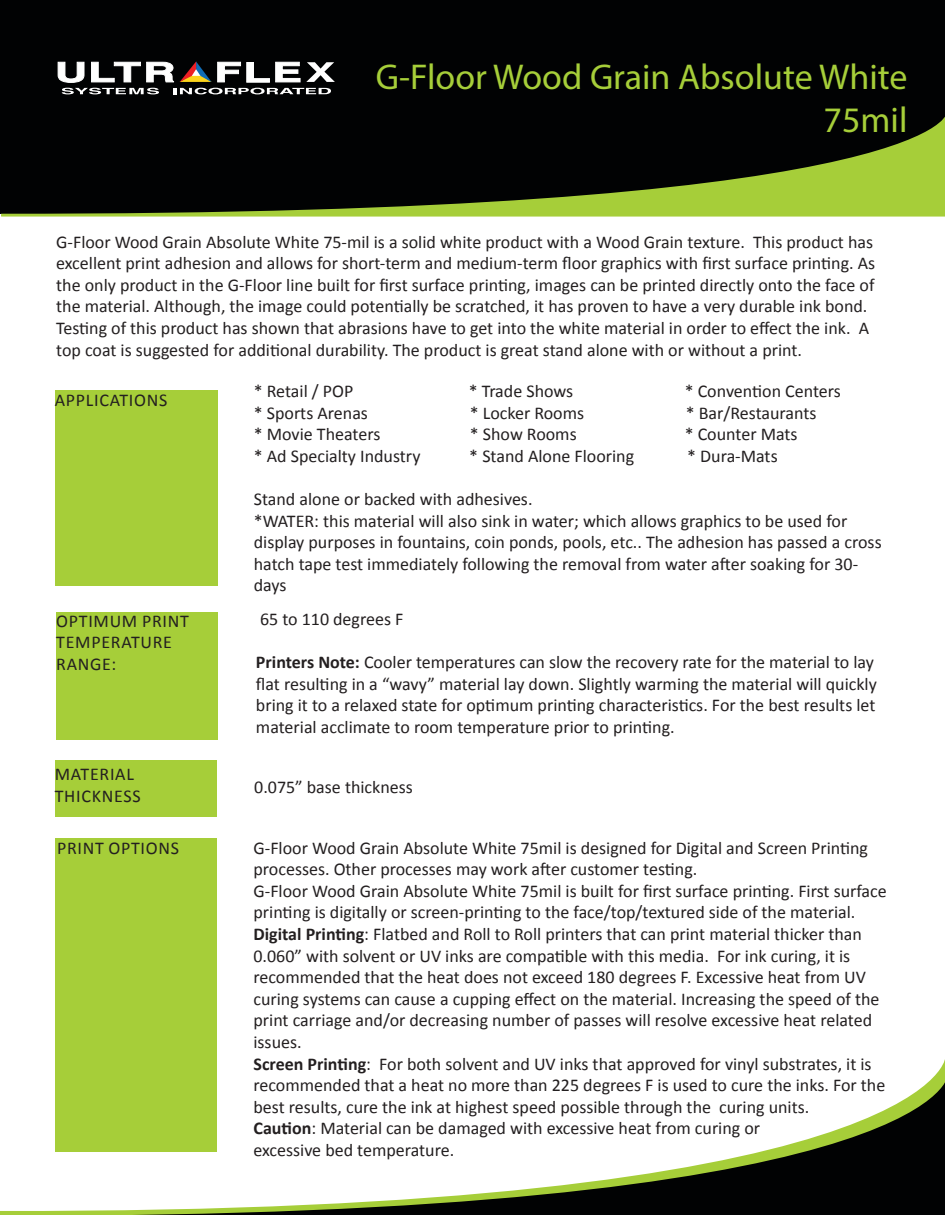
<style>
.page{position:relative;width:945px;height:1215px;background:#fff}
.page>*{position:absolute;margin:0;border:0;box-sizing:border-box;transform-origin:0 0}
.t1{font:36px/43.2px "Myriad Pro";color:#a6ce39;text-align:right}
.t2{font:18px/21.6px "Calibri";color:#231f20}
.t3{font:18px/21.6px "Calibri";letter-spacing:.04em;color:#231f20}
.s1{font-weight:700}
</style>
<div class="page">
<div style="left:56px;top:612px;width:162px;height:128px;background:#a6ce39"></div>
<div style="left:55px;top:760px;width:162px;height:57px;background:#a6ce39"></div>
<div style="left:55px;top:838px;width:162px;height:314px;background:#a6ce39"></div>
<div style="left:56px;top:390px;width:162px;height:195px;background:#a6ce39"></div>
<svg style="left:2px;top:1077px;width:943px;height:138px"></svg>
<div style="left:0;top:0;width:945px;height:214px;background:#010203"></div>
<svg style="left:1px;top:125px;width:944px;height:91px"></svg>
<svg style="left:57px;top:61px;width:278px;height:33px"></svg>
<p class="t1" style="left:376px;top:54px;width:533px">G-Floor Wood Grain Absolute White<br>75mil</p>
<p class="t2" style="left:56px;top:231px;width:820px">G-Floor Wood Grain Absolute White 75-mil is a solid white product with a Wood Grain texture. This product has excellent print adhesion and allows for short-term and medium-term floor graphics with first surface printing. As the only product in the G-Floor line built for first surface printing, images can be printed directly onto the face of the material. Although, the image could potentially be scratched, it has proven to have a very durable ink bond.<br>Testing of this product has shown that abrasions have to get into the white material in order to effect the ink. A top coat is suggested for additional durability. The product is great stand alone with or without a print.</p>
<p class="t2" style="left:254px;top:380px;width:101px">* Retail / POP</p>
<p class="t2" style="left:469px;top:380px;width:106px">* Trade Shows</p>
<p class="t2" style="left:685px;top:380px;width:158px">* Convention Centers</p>
<p class="t2" style="left:254px;top:402px;width:116px">* Sports Arenas</p>
<p class="t2" style="left:470px;top:402px;width:116px">* Locker Rooms</p>
<p class="t2" style="left:686px;top:402px;width:132px">* Bar/Restaurants</p>
<p class="t2" style="left:254px;top:423px;width:128px">* Movie Theaters</p>
<p class="t2" style="left:470px;top:423px;width:108px">* Show Rooms</p>
<p class="t2" style="left:685px;top:423px;width:114px">* Counter Mats</p>
<p class="t2" style="left:254px;top:445px;width:168px">* Ad Specialty Industry</p>
<p class="t2" style="left:469px;top:445px;width:166px">* Stand Alone Flooring</p>
<p class="t2" style="left:687px;top:445px;width:92px">* Dura-Mats</p>
<p class="t2" style="left:254px;top:488px;width:280px">Stand alone or backed with adhesives.</p>
<p class="t2" style="left:254px;top:510px;width:629px">*WATER: this material will also sink in water; which allows graphics to be used for display purposes in fountains, coin ponds, pools, etc.. The adhesion has passed a cross hatch tape test immediately following the removal from water after soaking for 30- days</p>
<p class="t3" style="left:55px;top:389px;width:114px">APPLICATIONS</p>
<p class="t3" style="left:56px;top:610px;width:134px">OPTIMUM PRINT<br>TEMPERATURE<br>RANGE:</p>
<p class="t3" style="left:55px;top:763px;width:81px">MATERIAL</p>
<p class="t3" style="left:55px;top:785px;width:87px">THICKNESS</p>
<p class="t3" style="left:57px;top:837px;width:124px">PRINT OPTIONS</p>
<p class="t2" style="left:260px;top:608px;width:145px">65 to 110 degrees F</p>
<p class="t2" style="left:256px;top:652px;width:622px"><span class="s1">Printers Note:</span> Cooler temperatures can slow the recovery rate for the material to lay flat resulting in a “wavy” material lay down. Slightly warming the material will quickly bring it to a relaxed state for optimum printing characteristics. For the best results let material acclimate to room temperature prior to printing.</p>
<p class="t2" style="left:254px;top:776px;width:160px">0.075” base thickness</p>
<p class="t2" style="left:254px;top:837px;width:616px">G-Floor Wood Grain Absolute White 75mil is designed for Digital and Screen Printing processes. Other processes may work after customer testing.</p>
<p class="t2" style="left:254px;top:880px;width:635px">G-Floor Wood Grain Absolute White 75mil is built for first surface printing. First surface printing is digitally or screen-printing to the face/top/textured side of the material.</p>
<p class="t2" style="left:254px;top:923px;width:628px"><span class="s1">Digital Printing</span>: Flatbed and Roll to Roll printers that can print material thicker than 0.060” with solvent or UV inks are compatible with this media. For ink curing, it is recommended that the heat does not exceed 180 degrees F. Excessive heat from UV curing systems can cause a cupping effect on the material. Increasing the speed of the print carriage and/or decreasing number of passes will resolve excessive heat related issues.</p>
<p class="t2" style="left:254px;top:1053px;width:633px"><span class="s1">Screen Printing</span>: For both solvent and UV inks that approved for vinyl substrates, it is recommended that a heat no more than 225 degrees F is used to cure the inks. For the best results, cure the ink at highest speed possible through the curing units.</p>
<p class="t2" style="left:254px;top:1118px;width:508px"><span class="s1">Caution</span>: Material can be damaged with excessive heat from curing or</p>
<p class="t2" style="left:254px;top:1139px;width:202px">excessive bed temperature.</p>
</div>
